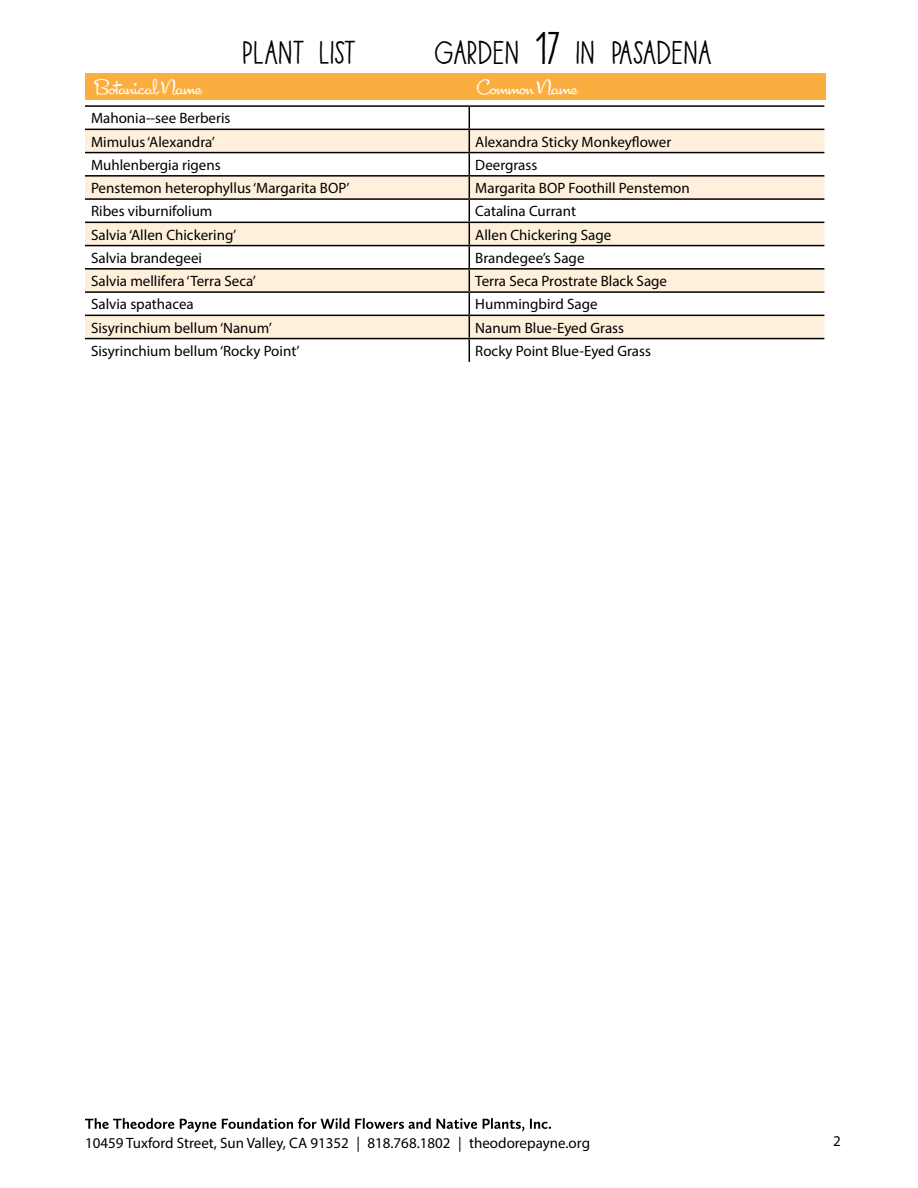
<style>
.page{position:relative;width:918px;height:1188px;background:#fff}
.page>*{position:absolute;margin:0;border:0;box-sizing:border-box;transform-origin:0 0}
.t1{font:900 25.2px "Paris";color:#000}
.t2{font:21px "Cocktail Script";color:#fff}
.t3{font:15px/23.2px "Myriad Pro";color:#000}
.s1{font-size:36px}
</style>
<div class="page">
<svg style="left:85px;top:1118px;width:466px;height:14px"></svg>
<div style="left:86px;top:73px;width:740px;height:27px;background:#fbae40"></div>
<svg style="left:85px;top:130px;width:739px;height:208px;fill:#fff0dc"></svg>
<hr style="left:85px;top:105px;width:384px;height:2px;background:#000">
<hr style="left:469px;top:105px;width:355px;height:2px;background:#000">
<hr style="left:85px;top:129px;width:384px;height:1px;background:#000">
<hr style="left:469px;top:129px;width:355px;height:1px;background:#000">
<hr style="left:85px;top:152px;width:384px;height:1px;background:#000">
<hr style="left:469px;top:152px;width:355px;height:1px;background:#000">
<hr style="left:85px;top:175px;width:384px;height:2px;background:#000">
<hr style="left:469px;top:175px;width:355px;height:2px;background:#000">
<hr style="left:85px;top:198px;width:384px;height:2px;background:#000">
<hr style="left:469px;top:198px;width:355px;height:2px;background:#000">
<hr style="left:85px;top:222px;width:384px;height:1px;background:#000">
<hr style="left:469px;top:222px;width:355px;height:1px;background:#000">
<hr style="left:85px;top:245px;width:384px;height:1px;background:#000">
<hr style="left:469px;top:245px;width:355px;height:1px;background:#000">
<hr style="left:85px;top:268px;width:384px;height:2px;background:#000">
<hr style="left:469px;top:268px;width:355px;height:2px;background:#000">
<hr style="left:85px;top:291px;width:384px;height:2px;background:#000">
<hr style="left:469px;top:291px;width:355px;height:2px;background:#000">
<hr style="left:85px;top:315px;width:384px;height:1px;background:#000">
<hr style="left:469px;top:315px;width:355px;height:1px;background:#000">
<hr style="left:85px;top:338px;width:384px;height:1px;background:#000">
<hr style="left:469px;top:338px;width:355px;height:1px;background:#000">
<svg style="left:469px;top:107px;width:1px;height:255px"></svg>
<h1 class="t1" style="left:243px;top:36px;width:14px">PLANT</h1>
<h1 class="t1" style="left:320px;top:36px;width:10px">LIST</h1>
<h1 class="t1" style="left:435px;top:36px;width:15px">GARDEN</h1>
<h1 class="t1" style="left:536px;top:36px;width:89px"><span class="s1">17</span> IN PASADENA</h1>
<h2 class="t2" style="left:95px;top:75px;width:109px">Botanical Name</h2>
<h2 class="t2" style="left:477px;top:75px;width:102px">Common Name</h2>
<p class="t3" style="left:91px;top:106px;width:141px">Mahonia--see Berberis<br>Mimulus ‘Alexandra’</p>
<p class="t3" style="left:475px;top:130px;width:197px">Alexandra Sticky Monkeyflower</p>
<p class="t3" style="left:91px;top:153px;width:131px">Muhlenbergia rigens</p>
<p class="t3" style="left:475px;top:153px;width:64px">Deergrass</p>
<p class="t3" style="left:91px;top:176px;width:260px">Penstemon heterophyllus ‘Margarita BOP’</p>
<p class="t3" style="left:475px;top:176px;width:216px">Margarita BOP Foothill Penstemon</p>
<p class="t3" style="left:91px;top:199px;width:123px">Ribes viburnifolium</p>
<p class="t3" style="left:475px;top:199px;width:102px">Catalina Currant</p>
<p class="t3" style="left:91px;top:223px;width:147px">Salvia ‘Allen Chickering’</p>
<p class="t3" style="left:475px;top:223px;width:137px">Allen Chickering Sage</p>
<p class="t3" style="left:91px;top:246px;width:113px">Salvia brandegeei</p>
<p class="t3" style="left:475px;top:246px;width:111px">Brandegee’s Sage</p>
<p class="t3" style="left:91px;top:269px;width:167px">Salvia mellifera ‘Terra Seca’</p>
<p class="t3" style="left:475px;top:269px;width:193px">Terra Seca Prostrate Black Sage</p>
<p class="t3" style="left:91px;top:292px;width:104px">Salvia spathacea</p>
<p class="t3" style="left:475px;top:292px;width:124px">Hummingbird Sage</p>
<p class="t3" style="left:91px;top:316px;width:182px">Sisyrinchium bellum ‘Nanum’</p>
<p class="t3" style="left:475px;top:316px;width:150px">Nanum Blue-Eyed Grass</p>
<p class="t3" style="left:91px;top:339px;width:210px">Sisyrinchium bellum ‘Rocky Point’</p>
<p class="t3" style="left:475px;top:339px;width:177px">Rocky Point Blue-Eyed Grass</p>
<p class="t3" style="left:85px;top:1131px;width:507px">10459 Tuxford Street, Sun Valley, CA 91352 | 818.768.1802 | theodorepayne.org</p>
<p class="t3" style="left:833px;top:1130px;width:9px">2</p>
</div>
